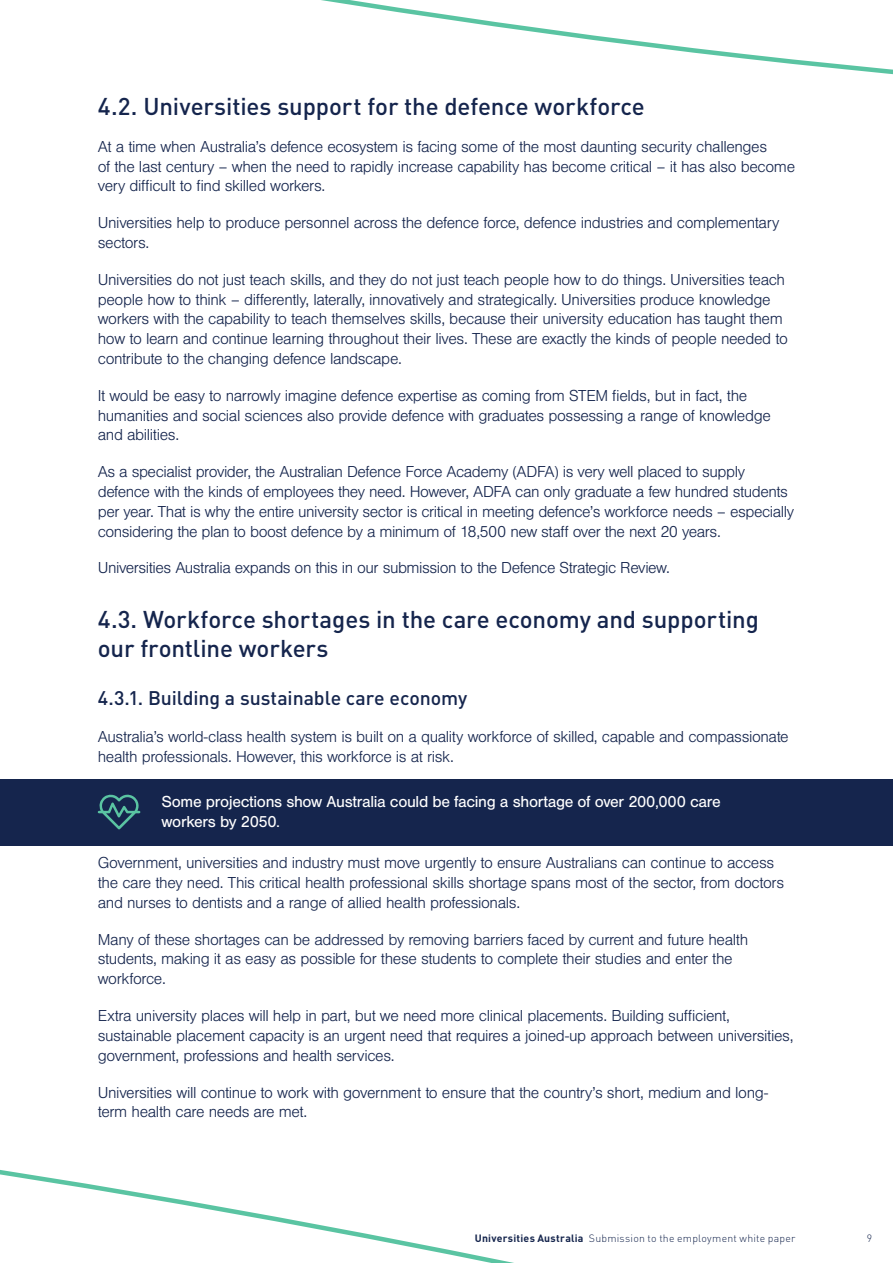
<style>
.page{position:relative;width:893px;height:1263px;background:#fff}
.page>*{position:absolute;margin:0;border:0;box-sizing:border-box;transform-origin:0 0}
.t1{font:500 24px/28.8px "DIN";letter-spacing:-.005em;color:#15254d}
.t2{font:500 19.5px "DIN";letter-spacing:-.005em;color:#15254d}
.t3{font:300 16.5px/19.8px "Nimbus San";letter-spacing:-.025em;color:#15254d}
.t4{font:16.5px/19.8px "Nimbus San";letter-spacing:-.02em;color:#fff}
.t5{font:300 10.5px "DIN";letter-spacing:.02em;color:#15254d}
.s1{font-weight:700}
</style>
<div class="page">
<svg style="left:321px;top:0;width:572px;height:75px"></svg>
<svg style="left:0;top:1170px;width:514px;height:93px"></svg>
<div style="left:0;top:779px;width:893px;height:66px;background:#15254d"></div>
<svg style="left:98px;top:795px;width:42px;height:34px"></svg>
<h1 class="t1" style="left:98px;top:91px;width:549px">4.2. Universities support for the defence workforce</h1>
<p class="t3" style="left:98px;top:137px;width:699px">At a time when Australia’s defence ecosystem is facing some of the most daunting security challenges<br>of the last century – when the need to rapidly increase capability has become critical – it has also become very difficult to find skilled workers.</p>
<p class="t3" style="left:98px;top:213px;width:683px">Universities help to produce personnel across the defence force, defence industries and complementary sectors.</p>
<p class="t3" style="left:98px;top:270px;width:691px">Universities do not just teach skills, and they do not just teach people how to do things. Universities teach people how to think – differently, laterally, innovatively and strategically. Universities produce knowledge workers with the capability to teach themselves skills, because their university education has taught them how to learn and continue learning throughout their lives. These are exactly the kinds of people needed to contribute to the changing defence landscape.</p>
<p class="t3" style="left:98px;top:386px;width:674px">It would be easy to narrowly imagine defence expertise as coming from STEM fields, but in fact, the humanities and social sciences also provide defence with graduates possessing a range of knowledge and abilities.</p>
<p class="t3" style="left:98px;top:462px;width:698px">As a specialist provider, the Australian Defence Force Academy (ADFA) is very well placed to supply defence with the kinds of employees they need. However, ADFA can only graduate a few hundred students per year. That is why the entire university sector is critical in meeting defence’s workforce needs – especially considering the plan to boost defence by a minimum of 18,500 new staff over the next 20 years.</p>
<p class="t3" style="left:98px;top:558px;width:574px">Universities Australia expands on this in our submission to the Defence Strategic Review.</p>
<h1 class="t1" style="left:98px;top:604px;width:663px">4.3. Workforce shortages in the care economy and supporting our frontline workers</h1>
<p class="t2" style="left:98px;top:686px;width:371px">4.3.1. Building a sustainable care economy</p>
<p class="t3" style="left:98px;top:727px;width:692px">Australia’s world-class health system is built on a quality workforce of skilled, capable and compassionate health professionals. However, this workforce is at risk.</p>
<p class="t4" style="left:162px;top:792px;width:561px">Some projections show Australia could be facing a shortage of over 200,000 care workers by 2050.</p>
<p class="t3" style="left:98px;top:853px;width:688px">Government, universities and industry must move urgently to ensure Australians can continue to access the care they need. This critical health professional skills shortage spans most of the sector, from doctors and nurses to dentists and a range of allied health professionals.</p>
<p class="t3" style="left:98px;top:930px;width:652px">Many of these shortages can be addressed by removing barriers faced by current and future health students, making it as easy as possible for these students to complete their studies and enter the workforce.</p>
<p class="t3" style="left:98px;top:1006px;width:697px">Extra university places will help in part, but we need more clinical placements. Building sufficient, sustainable placement capacity is an urgent need that requires a joined-up approach between universities, government, professions and health services.</p>
<p class="t3" style="left:98px;top:1082px;width:672px">Universities will continue to work with government to ensure that the country’s short, medium and long&shy;term health care needs are met.</p>
<p class="t5" style="left:475px;top:1231px;width:322px"><span class="s1">Universities Australia</span> Submission to the employment white paper</p>
<p class="t5" style="left:867px;top:1231px;width:7px">9</p>
</div>
